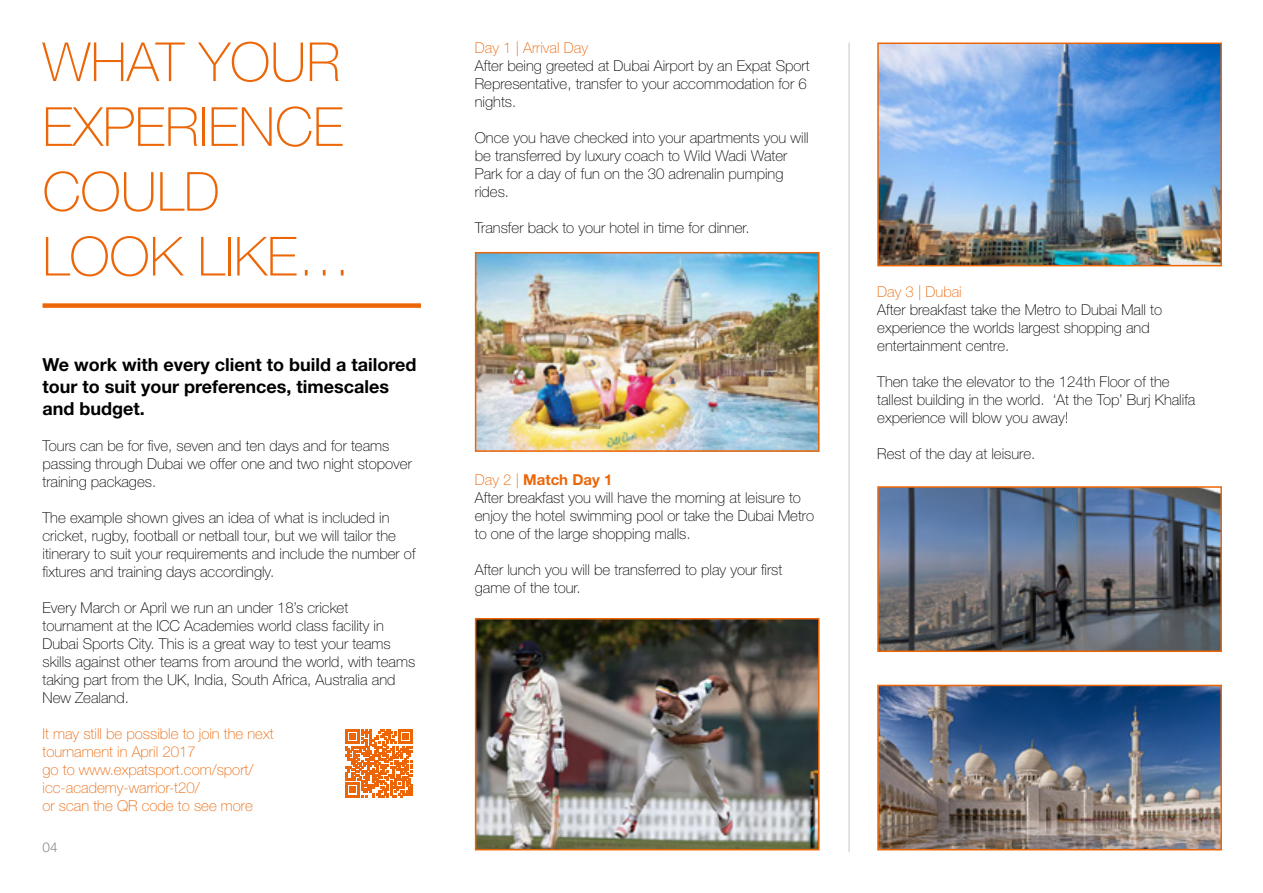
<style>
.page{position:relative;width:1263px;height:893px;background:#fff}
.page>*{position:absolute;margin:0;border:0;box-sizing:border-box;transform-origin:0 0}
.t1{font:100 54px/64.8px "Helvetica Neue LT Std";color:#ec6608}
.t2{font:700 18px/21.6px "Helvetica Neue LT Std";color:#000}
.t3{font:100 15px/18px "Helvetica Neue LT Std";color:#000}
.t4{font:100 15px/18px "Helvetica Neue LT Std";color:#ec6608}
.t5{font:300 13.5px "Helvetica Neue LT Std";color:#878787}
.s1{color:#ec6608}
.s2{font-weight:700;color:#ec6608}
</style>
<div class="page">
<div style="left:43px;top:303px;width:378px;height:5px;background:#ec6608"></div>
<hr style="left:849px;top:43px;width:1px;height:809px;background:#c6c6c6">
<img style="left:880px;top:46px;width:339px;height:217px">
<div style="left:877px;top:43px;width:345px;height:223px;border:2px solid #ec6608"></div>
<img style="left:880px;top:489px;width:339px;height:160px">
<div style="left:877px;top:486px;width:345px;height:166px;border:2px solid #ec6608"></div>
<img style="left:880px;top:688px;width:339px;height:159px">
<div style="left:877px;top:685px;width:345px;height:165px;border:2px solid #ec6608"></div>
<img style="left:478px;top:255px;width:338px;height:194px">
<div style="left:475px;top:252px;width:344px;height:200px;border:2px solid #ec6608"></div>
<img style="left:478px;top:621px;width:338px;height:226px">
<div style="left:475px;top:618px;width:344px;height:232px;border:2px solid #ec6608"></div>
<svg style="left:345px;top:730px;width:68px;height:67px"></svg>
<h1 class="t1" style="left:43px;top:29px;width:310px">WHAT YOUR<br>EXPERIENCE<br>COULD<br>LOOK LIKE…</h1>
<p class="t2" style="left:43px;top:354px;width:375px">We work with every client to build a tailored tour to suit your preferences, timescales and budget.</p>
<p class="t3" style="left:43px;top:436px;width:371px">Tours can be for five, seven and ten days and for teams passing through Dubai we offer one and two night stopover training packages.</p>
<p class="t3" style="left:43px;top:508px;width:375px">The example shown gives an idea of what is included in cricket, rugby, football or netball tour, but we will tailor the itinerary to suit your requirements and include the number of fixtures and training days accordingly.</p>
<p class="t3" style="left:43px;top:598px;width:374px">Every March or April we run an under 18’s cricket tournament at the ICC Academies world class facility in Dubai Sports City. This is a great way to test your teams skills against other teams from around the world, with teams taking part from the UK, India, South Africa, Australia and New Zealand.</p>
<p class="t4" style="left:43px;top:724px;width:233px">It may still be possible to join the next tournament in April 2017<br>go to www.expatsport.com/sport/ icc-academy-warrior-t20/<br>or scan the QR code to see more</p>
<p class="t5" style="left:43px;top:838px;width:17px">04</p>
<p class="t4" style="left:475px;top:39px;width:115px">Day 1 | Arrival Day</p>
<p class="t3" style="left:475px;top:57px;width:336px">After being greeted at Dubai Airport by an Expat Sport<br>Representative, transfer to your accommodation for 6 nights.</p>
<p class="t3" style="left:475px;top:129px;width:335px">Once you have checked into your apartments you will be transferred by luxury coach to Wild Wadi Water Park for a day of fun on the 30 adrenalin pumping rides.</p>
<p class="t3" style="left:475px;top:219px;width:276px">Transfer back to your hotel in time for dinner.</p>
<p class="t3" style="left:475px;top:471px;width:341px"><span class="s1">Day 2 |</span> <span class="s2">Match Day 1<br></span>After breakfast you will have the morning at leisure to enjoy the hotel swimming pool or take the Dubai Metro to one of the large shopping malls.</p>
<p class="t3" style="left:475px;top:561px;width:309px">After lunch you will be transferred to play your first game of the tour.</p>
<p class="t4" style="left:877px;top:283px;width:86px">Day 3 | Dubai</p>
<p class="t3" style="left:877px;top:301px;width:286px">After breakfast take the Metro to Dubai Mall to experience the worlds largest shopping and entertainment centre.</p>
<p class="t3" style="left:877px;top:373px;width:320px">Then take the elevator to the 124th Floor of the tallest building in the world. ‘At the Top’ Burj Khalifa experience will blow you away!</p>
<p class="t3" style="left:877px;top:445px;width:160px">Rest of the day at leisure.</p>
</div>
